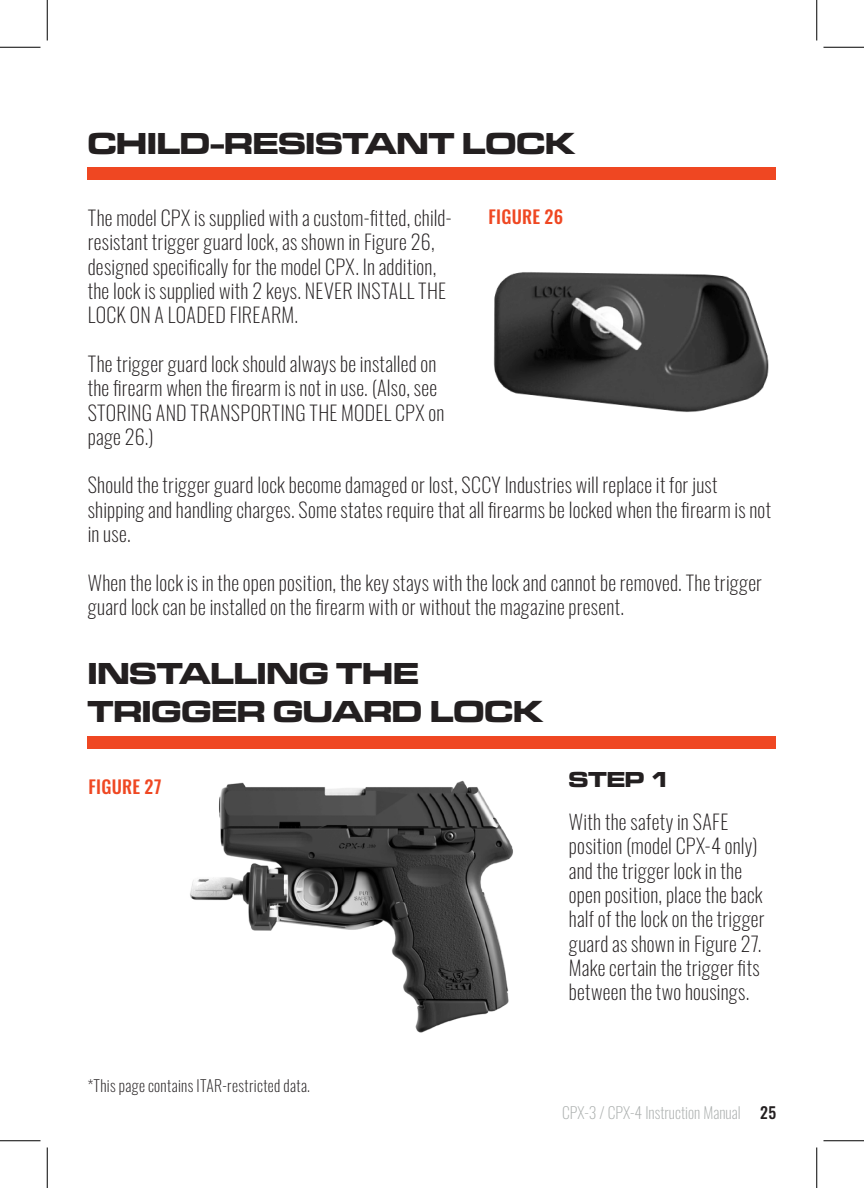
<style>
.page{position:relative;width:864px;height:1188px;background:#fff}
.page>*{position:absolute;margin:0;border:0;box-sizing:border-box;transform-origin:0 0}
.Common_Text{font:700 31.5px "Microgramma Ext D";color:#231f20}
.Common_Text-2{font:700 22.5px "Microgramma Ext D";color:#231f20}
.Common_Text-3{font:200 20.25px/24.3px "Oswald";letter-spacing:.01em;color:#231f20}
.t1{font:500 18px "Oswald";letter-spacing:.015em;color:#ef4722}
.Common_Text-4{font:200 15.75px "Oswald";letter-spacing:.025em;color:#231f20}
.t2{font:200 15.75px "Oswald";color:#abafae}
.s1{font-weight:500;color:#231f20}
</style>
<div class="page">
<div style="left:88px;top:167px;width:688px;height:13px;background:#ef4722"></div>
<img style="left:493px;top:272px;width:276px;height:140px">
<img style="left:190px;top:780px;width:323px;height:253px">
<div style="left:88px;top:736px;width:688px;height:13px;background:#ef4722"></div>
<hr style="left:0;top:47px;width:40px;height:1px;background:#000">
<hr style="left:824px;top:47px;width:40px;height:1px;background:#000">
<hr style="left:0;top:1140px;width:40px;height:1px;background:#000">
<hr style="left:824px;top:1140px;width:40px;height:1px;background:#000">
<hr style="left:47px;top:0;width:1px;height:40px;background:#000">
<hr style="left:47px;top:1148px;width:1px;height:40px;background:#000">
<hr style="left:816px;top:0;width:1px;height:40px;background:#000">
<hr style="left:816px;top:1148px;width:1px;height:40px;background:#000">
<p class="Common_Text" style="left:88px;top:122px;width:489px">CHILD-RESISTANT LOCK</p>
<p class="Common_Text-3" style="left:88px;top:203px;width:365px">The model CPX is supplied with a custom-fitted, child&shy;resistant trigger guard lock, as shown in Figure 26, designed specifically for the model CPX. In addition, the lock is supplied with 2 keys. NEVER INSTALL THE LOCK ON A LOADED FIREARM.</p>
<p class="Common_Text-3" style="left:88px;top:349px;width:358px">The trigger guard lock should always be installed on the firearm when the firearm is not in use. (Also, see STORING AND TRANSPORTING THE MODEL CPX on page 26.)</p>
<p class="t1" style="left:488px;top:207px;width:76px">FIGURE 26</p>
<p class="Common_Text-3" style="left:88px;top:471px;width:685px">Should the trigger guard lock become damaged or lost, SCCY Industries will replace it for just shipping and handling charges. Some states require that all firearms be locked when the firearm is not in use.</p>
<p class="Common_Text-3" style="left:88px;top:568px;width:676px">When the lock is in the open position, the key stays with the lock and cannot be removed. The trigger guard lock can be installed on the firearm with or without the magazine present.</p>
<p class="Common_Text" style="left:88px;top:653px;width:332px">INSTALLING THE</p>
<p class="Common_Text" style="left:88px;top:690px;width:457px">TRIGGER GUARD LOCK</p>
<p class="t1" style="left:88px;top:777px;width:75px">FIGURE 27</p>
<p class="Common_Text-2" style="left:569px;top:764px;width:103px">STEP 1</p>
<p class="Common_Text-3" style="left:569px;top:807px;width:197px">With the safety in SAFE position (model CPX-4 only) and the trigger lock in the open position, place the back half of the lock on the trigger guard as shown in Figure 27.<br>Make certain the trigger fits between the two housings.</p>
<p class="Common_Text-4" style="left:88px;top:1072px;width:224px">*This page contains ITAR-restricted data.</p>
<p class="t2" style="left:562px;top:1099px;width:216px">CPX-3 / CPX-4 Instruction Manual <span class="s1">25</span></p>
</div>
